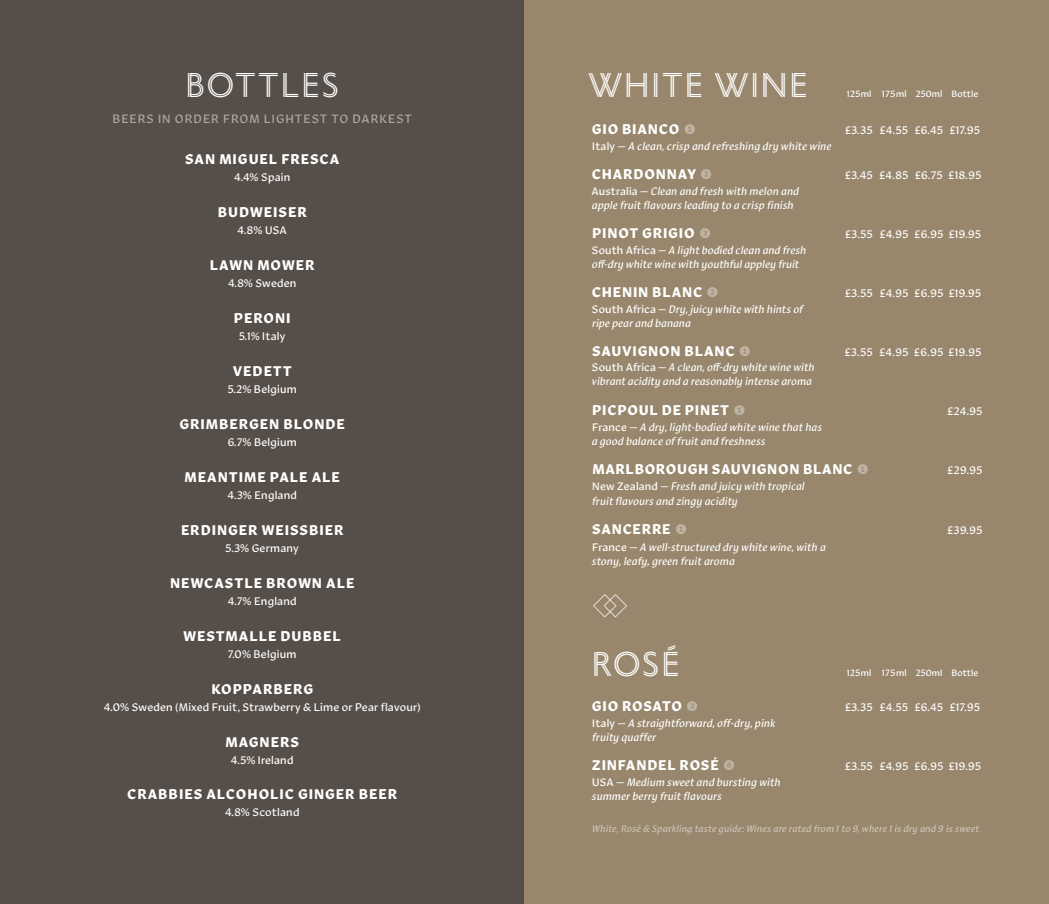
<style>
.page{position:relative;width:1049px;height:904px;background:#fff}
.page>*{position:absolute;margin:0;border:0;box-sizing:border-box;transform-origin:0 0}
.t1{font:36.25px "Portrait Inline Sans";letter-spacing:.065em;color:#fff}
.t2{font:700 14.38px "Robinson";letter-spacing:.06em;color:#fff}
.t3{font:12.5px "Robinson";letter-spacing:.085em;color:#afa7a2}
.t4{font:11.38px "Robinson";letter-spacing:.02em;color:#fff}
.t5{font:italic 11.25px/14px "Robinson";letter-spacing:.02em;color:#fff}
.t6{font:italic 10px "Robinson";letter-spacing:.025em;color:#cdc5b8}
.t7{font:9.38px "Robinson";letter-spacing:.01em;color:#fff}
.s1{font-style:normal}
.s2{color:#bfb4a3}
</style>
<div class="page">
<div style="left:0;top:0;width:524px;height:904px;background:#564e48"></div>
<div style="left:524px;top:0;width:525px;height:904px;background:#98876d"></div>
<h1 class="t1" style="left:186px;top:60px;width:154px">BOTTLES</h1>
<p class="t3" style="left:112px;top:109px;width:301px">BEERS IN ORDER FROM LIGHTEST TO DARKEST</p>
<p class="t2" style="left:185px;top:147px;width:156px">SAN MIGUEL FRESCA</p>
<p class="t4" style="left:234px;top:168px;width:58px">4.4% Spain</p>
<p class="t2" style="left:218px;top:200px;width:91px">BUDWEISER</p>
<p class="t4" style="left:238px;top:221px;width:51px">4.8% USA</p>
<p class="t2" style="left:210px;top:253px;width:106px">LAWN MOWER</p>
<p class="t4" style="left:228px;top:274px;width:70px">4.8% Sweden</p>
<p class="t2" style="left:234px;top:306px;width:58px">PERONI</p>
<p class="t4" style="left:239px;top:327px;width:48px">5.1% Italy</p>
<p class="t2" style="left:233px;top:359px;width:60px">VEDETT</p>
<p class="t4" style="left:228px;top:380px;width:70px">5.2% Belgium</p>
<p class="t2" style="left:179px;top:412px;width:167px">GRIMBERGEN BLONDE</p>
<p class="t4" style="left:228px;top:433px;width:71px">6.7% Belgium</p>
<p class="t2" style="left:185px;top:465px;width:157px">MEANTIME PALE ALE</p>
<p class="t4" style="left:227px;top:486px;width:71px">4.3% England</p>
<p class="t2" style="left:181px;top:518px;width:164px">ERDINGER WEISSBIER</p>
<p class="t4" style="left:226px;top:539px;width:75px">5.3% Germany</p>
<p class="t2" style="left:170px;top:571px;width:186px">NEWCASTLE BROWN ALE</p>
<p class="t4" style="left:228px;top:592px;width:70px">4.7% England</p>
<p class="t2" style="left:184px;top:624px;width:159px">WESTMALLE DUBBEL</p>
<p class="t4" style="left:228px;top:645px;width:70px">7.0% Belgium</p>
<p class="t2" style="left:211px;top:677px;width:103px">KOPPARBERG</p>
<p class="t4" style="left:104px;top:698px;width:318px">4.0% Sweden (Mixed Fruit, Strawberry &amp; Lime or Pear flavour)</p>
<p class="t2" style="left:225px;top:730px;width:75px">MAGNERS</p>
<p class="t4" style="left:231px;top:751px;width:64px">4.5% Ireland</p>
<p class="t2" style="left:127px;top:782px;width:271px">CRABBIES ALCOHOLIC GINGER BEER</p>
<p class="t4" style="left:225px;top:803px;width:76px">4.8% Scotland</p>
<h1 class="t1" style="left:588px;top:60px;width:221px">WHITE WINE</h1>
<p class="t7" style="left:847px;top:87px;width:133px">125ml 175ml 250ml Bottle</p>
<p class="t2" style="left:592px;top:118px;width:89px">GIO BIANCO</p>
<p class="t4" style="left:845px;top:121px;width:136px">£3.35 £4.55 £6.45 £17.95</p>
<p class="t5" style="left:592px;top:138px;width:241px"><span class="s1">Italy —</span> A clean, crisp and refreshing dry white wine</p>
<p class="t2" style="left:592px;top:163px;width:106px">CHARDONNAY</p>
<p class="t4" style="left:845px;top:166px;width:138px">£3.45 £4.85 £6.75 £18.95</p>
<p class="t5" style="left:591px;top:183px;width:209px"><span class="s1">Australia —</span> Clean and fresh with melon and apple fruit flavours leading to a crisp finish</p>
<p class="t2" style="left:592px;top:221px;width:120px">PINOT GRIGIO <span class="s2">✓</span></p>
<p class="t4" style="left:845px;top:225px;width:137px">£3.55 £4.95 £6.95 £19.95</p>
<p class="t5" style="left:592px;top:242px;width:216px"><span class="s1">South Africa —</span> A light bodied clean and fresh off-dry white wine with youthful appley fruit</p>
<p class="t2" style="left:592px;top:280px;width:112px">CHENIN BLANC</p>
<p class="t4" style="left:845px;top:284px;width:137px">£3.55 £4.95 £6.95 £19.95</p>
<p class="t5" style="left:592px;top:300px;width:212px"><span class="s1">South Africa —</span> Dry, juicy white with hints of ripe pear and banana</p>
<p class="t2" style="left:592px;top:339px;width:144px">SAUVIGNON BLANC</p>
<p class="t4" style="left:845px;top:343px;width:138px">£3.55 £4.95 £6.95 £19.95</p>
<p class="t5" style="left:592px;top:359px;width:224px"><span class="s1">South Africa —</span> A clean, off-dry white wine with vibrant acidity and a reasonably intense aroma</p>
<p class="t2" style="left:592px;top:398px;width:138px">PICPOUL DE PINET</p>
<p class="t4" style="left:947px;top:402px;width:37px">£24.95</p>
<p class="t5" style="left:592px;top:419px;width:232px"><span class="s1">France —</span> A dry, light-bodied white wine that has a good balance of fruit and freshness</p>
<p class="t2" style="left:592px;top:458px;width:262px">MARLBOROUGH SAUVIGNON BLANC</p>
<p class="t4" style="left:947px;top:461px;width:36px">£29.95</p>
<p class="t5" style="left:592px;top:478px;width:214px;line-height:14.4px"><span class="s1">New Zealand —</span> Fresh and juicy with tropical fruit flavours and zingy acidity</p>
<p class="t2" style="left:592px;top:518px;width:80px">SANCERRE</p>
<p class="t4" style="left:947px;top:521px;width:36px">£39.95</p>
<p class="t5" style="left:592px;top:538px;width:235px;line-height:14.4px"><span class="s1">France —</span> A well-structured dry white wine, with a stony, leafy, green fruit aroma</p>
<h1 class="t1" style="left:592px;top:638px;width:89px">ROSÉ</h1>
<p class="t7" style="left:847px;top:665px;width:133px">125ml 175ml 250ml Bottle</p>
<p class="t2" style="left:592px;top:694px;width:108px">GIO ROSATO <span class="s2">✓</span></p>
<p class="t4" style="left:845px;top:697px;width:136px">£3.35 £4.55 £6.45 £17.95</p>
<p class="t5" style="left:592px;top:714px;width:184px"><span class="s1">Italy —</span> A straightforward, off-dry, pink fruity quaffer</p>
<p class="t2" style="left:592px;top:753px;width:128px">ZINFANDEL ROSÉ</p>
<p class="t4" style="left:845px;top:757px;width:137px">£3.55 £4.95 £6.95 £19.95</p>
<p class="t5" style="left:592px;top:773px;width:190px"><span class="s1">USA —</span> Medium sweet and bursting with summer berry fruit flavours</p>
<p class="t6" style="left:592px;top:820px;width:388px">White, Rosé &amp; Sparkling taste guide: Wines are rated from 1 to 9, where 1 is dry and 9 is sweet</p>
</div>
